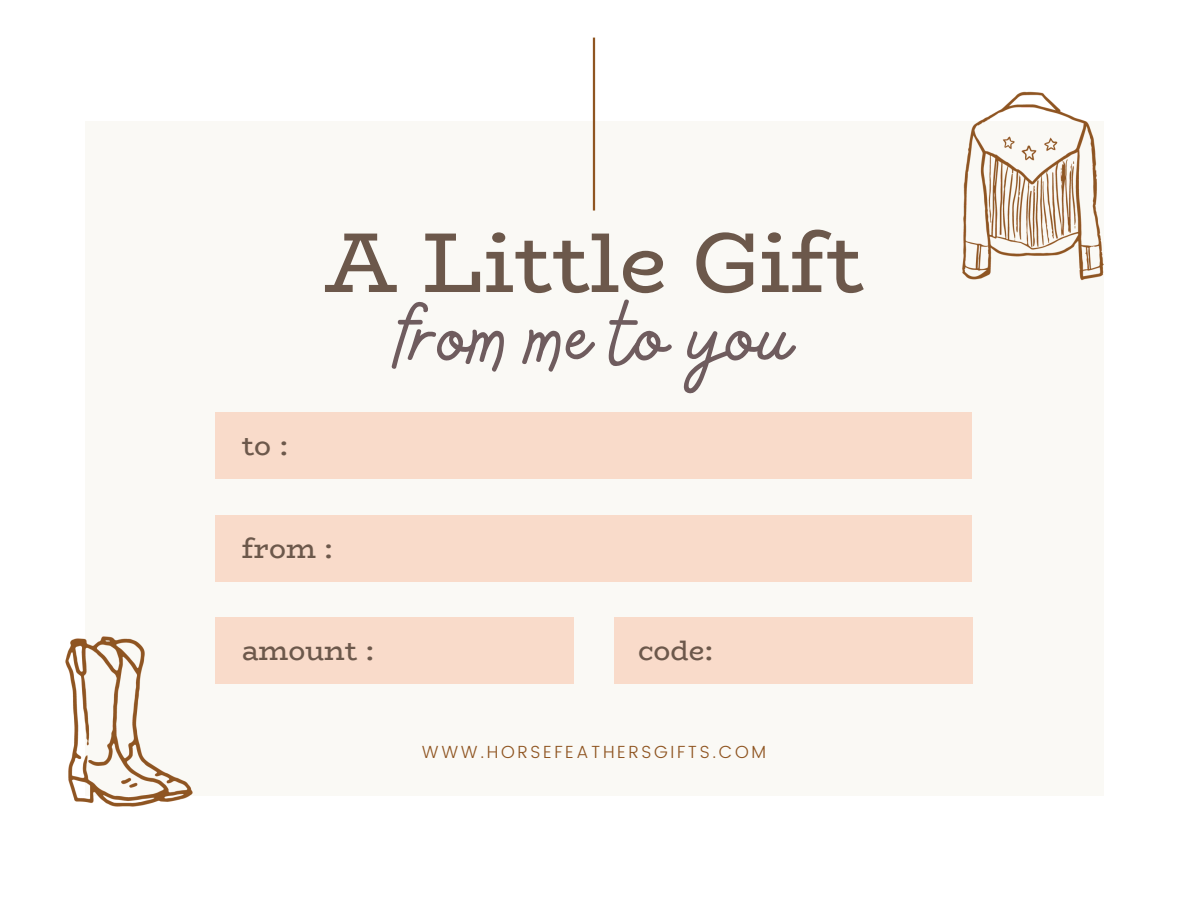
<style>
.page{position:relative;width:1188px;height:918px;background:#fff}
.page>*{position:absolute;margin:0;border:0;box-sizing:border-box;transform-origin:0 0}
.t1{font:91.2px "Bellaboo";color:#6f5c5e}
.t2{font:85.2px "Bio Rhyme";color:#6c584b}
.t3{font:28.2px "Bio Rhyme";color:#6c584b}
.t4{font:300 17.4px "Poppins";letter-spacing:.15em;color:#8f5521}
</style>
<div class="page">
<div style="left:85px;top:122px;width:1019px;height:674px;background:#faf9f5"></div>
<hr style="left:593px;top:38px;width:2px;height:173px;background:#8f5521">
<div style="left:216px;top:412px;width:756px;height:67px;background:#f9dbca"></div>
<div style="left:216px;top:515px;width:756px;height:66px;background:#f9dbca"></div>
<div style="left:216px;top:618px;width:358px;height:66px;background:#f9dbca"></div>
<div style="left:614px;top:618px;width:358px;height:66px;background:#f9dbca"></div>
<img style="left:962px;top:92px;width:142px;height:189px">
<img style="left:65px;top:635px;width:151px;height:172px">
<p class="t2" style="left:325px;top:196px;width:541px">A Little Gift</p>
<p class="t3" style="left:242px;top:423px;width:48px">to :</p>
<p class="t3" style="left:242px;top:526px;width:93px">from :</p>
<p class="t1" style="left:396px;top:279px;width:397px">from me to you</p>
<p class="t3" style="left:242px;top:629px;width:134px">amount :</p>
<p class="t3" style="left:638px;top:629px;width:77px">code:</p>
<p class="t4" style="left:422px;top:742px;width:346px">WWW.HORSEFEATHERSGIFTS.COM</p>
</div>
